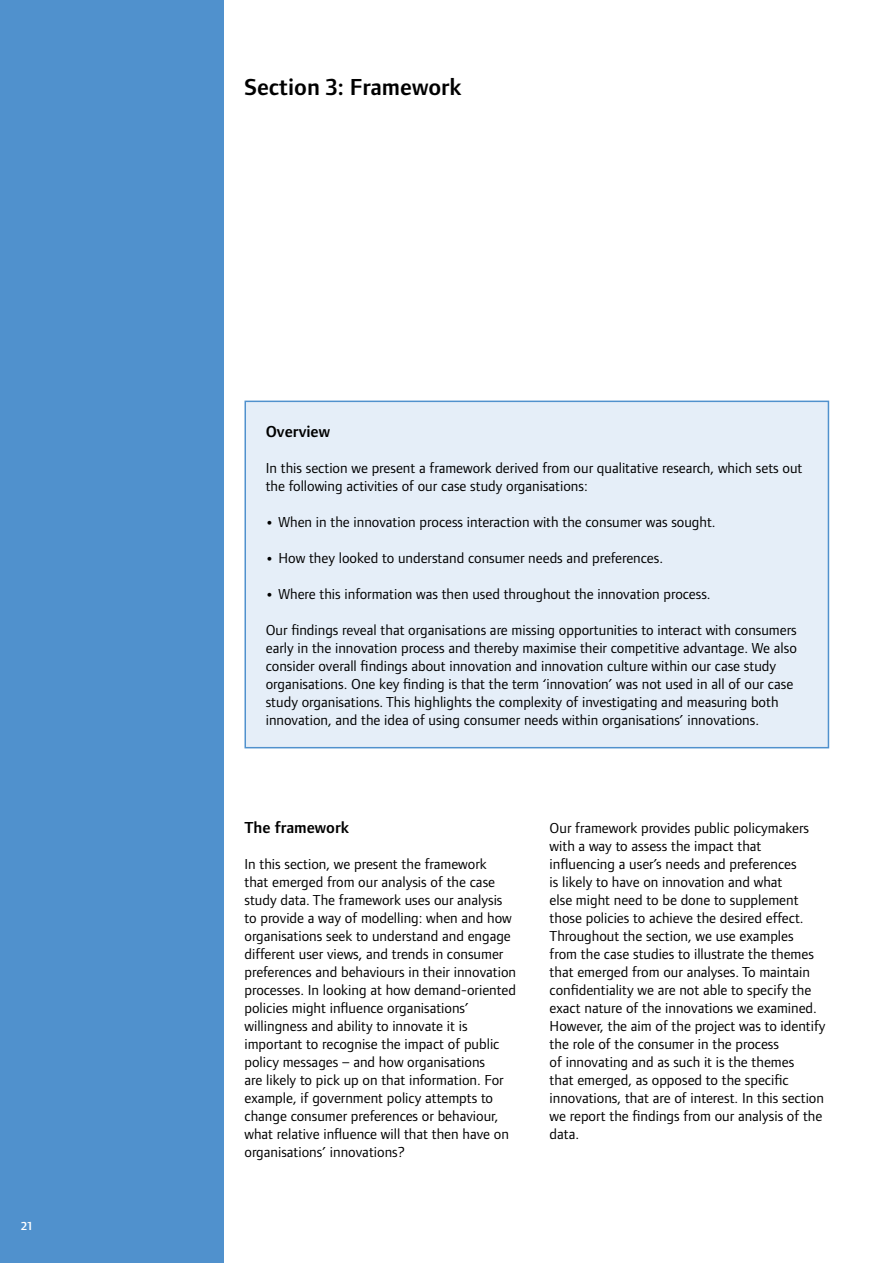
<style>
.page{position:relative;width:893px;height:1263px;background:#fff}
.page>*{position:absolute;margin:0;border:0;box-sizing:border-box;transform-origin:0 0}
.t1{font:600 24px "Foundry Form Sans";color:#000}
.t2{font:600 16.5px "Foundry Form Sans";color:#000}
.t3{font:15px/18px "Foundry Form Sans";color:#000}
.t4{font:600 12px "Foundry Form Sans";color:#fff}
.s1{font-weight:700;font-stretch:expanded}
</style>
<div class="page">
<div style="left:0;top:0;width:223px;height:1263px;background:#5091cd"></div>
<div style="left:244px;top:401px;width:585px;height:347px;background:#e5eef8;border:2px solid #5091cd"></div>
<p class="t4" style="left:21px;top:1219px;width:13px">21</p>
<h1 class="t1" style="left:244px;top:74px;width:219px">Section 3: Framework</h1>
<p class="t2" style="left:266px;top:422px;width:66px">Overview</p>
<p class="t3" style="left:266px;top:458px;width:538px">In this section we present a framework derived from our qualitative research, which sets out the following activities of our case study organisations:</p>
<p class="t3" style="left:266px;top:512px;width:451px"><span class="s1">•</span> When in the innovation process interaction with the consumer was sought.</p>
<p class="t3" style="left:266px;top:548px;width:399px"><span class="s1">•</span> How they looked to understand consumer needs and preferences.</p>
<p class="t3" style="left:266px;top:584px;width:446px"><span class="s1">•</span> Where this information was then used throughout the innovation process.</p>
<p class="t3" style="left:266px;top:620px;width:533px">Our findings reveal that organisations are missing opportunities to interact with consumers early in the innovation process and thereby maximise their competitive advantage. We also consider overall findings about innovation and innovation culture within our case study organisations. One key finding is that the term ‘innovation’ was not used in all of our case study organisations. This highlights the complexity of investigating and measuring both innovation, and the idea of using consumer needs within organisations’ innovations.</p>
<p class="t2" style="left:244px;top:818px;width:106px">The framework</p>
<p class="t3" style="left:244px;top:854px;width:273px">In this section, we present the framework<br>that emerged from our analysis of the case study data. The framework uses our analysis to provide a way of modelling: when and how organisations seek to understand and engage different user views, and trends in consumer preferences and behaviours in their innovation processes. In looking at how demand-oriented policies might influence organisations’ willingness and ability to innovate it is important to recognise the impact of public policy messages – and how organisations<br>are likely to pick up on that information. For example, if government policy attempts to change consumer preferences or behaviour, what relative influence will that then have on organisations’ innovations?</p>
<p class="t3" style="left:550px;top:818px;width:277px">Our framework provides public policymakers with a way to assess the impact that influencing a user’s needs and preferences<br>is likely to have on innovation and what<br>else might need to be done to supplement those policies to achieve the desired effect.<br>Throughout the section, we use examples<br>from the case studies to illustrate the themes that emerged from our analyses. To maintain confidentiality we are not able to specify the exact nature of the innovations we examined.<br>However, the aim of the project was to identify the role of the consumer in the process<br>of innovating and as such it is the themes<br>that emerged, as opposed to the specific innovations, that are of interest. In this section we report the findings from our analysis of the data.</p>
</div>
